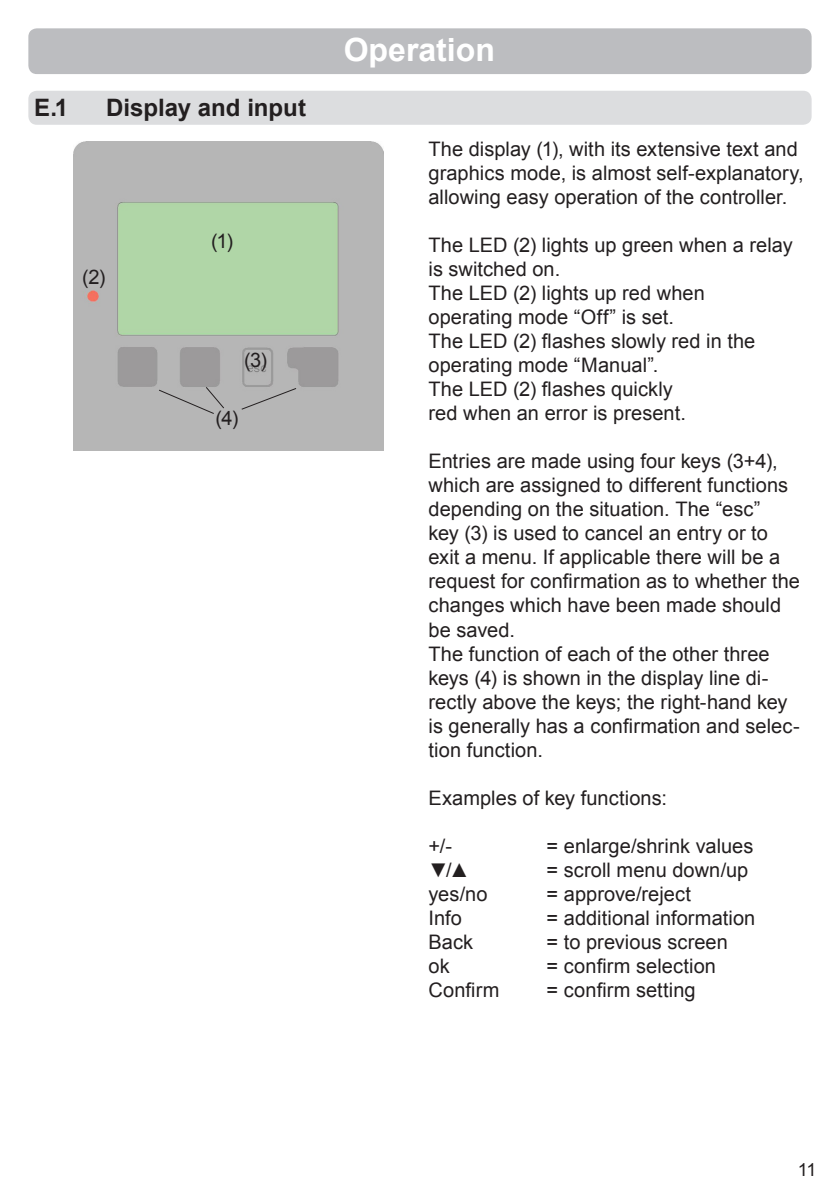
<style>
.page{position:relative;width:840px;height:1191px;background:#fff}
.page>*{position:absolute;margin:0;border:0;box-sizing:border-box;transform-origin:0 0}
.t1{font:700 32px "Arial";color:#fff}
.t2{font:700 24px "Arial";color:#231f20}
.t3{font:20px/24px "Arial";letter-spacing:.005em;color:#231f20}
.t4{font:18px "Arial";color:#231f20}
</style>
<div class="page">
<img style="left:74px;top:142px;width:309px;height:309px">
<svg style="left:158px;top:386px;width:67px;height:29px;background:#aeaeae"></svg>
<svg style="left:240px;top:387px;width:57px;height:23px"></svg>
<div style="left:28px;top:28px;width:783px;height:46px;background:#bcbdc0;border-radius:9px"></div>
<div style="left:28px;top:91px;width:783px;height:34px;background:#dcdddf;border-radius:9px"></div>
<p class="t2" style="left:34px;top:92px;width:36px">E.1</p>
<p class="t2" style="left:106px;top:92px;width:201px">Display and input</p>
<p class="t3" style="left:82px;top:265px;width:25px">(2)</p>
<p class="t3" style="left:211px;top:229px;width:23px">(1)</p>
<p class="t3" style="left:244px;top:348px;width:25px">(3)</p>
<p class="t3" style="left:215px;top:406px;width:24px">(4)</p>
<h1 class="t1" style="left:343px;top:28px;width:153px">Operation</h1>
<p class="t3" style="left:428px;top:137px;width:376px">The display (1), with its extensive text and graphics mode, is almost self-explanatory, allowing easy operation of the controller.</p>
<p class="t3" style="left:428px;top:233px;width:365px">The LED (2) lights up green when a relay is switched on.<br>The LED (2) lights up red when operating mode “Off” is set.<br>The LED (2) flashes slowly red in the operating mode “Manual”.<br>The LED (2) flashes quickly<br>red when an error is present.</p>
<p class="t3" style="left:428px;top:449px;width:373px">Entries are made using four keys (3+4), which are assigned to different functions depending on the situation. The “esc”<br>key (3) is used to cancel an entry or to exit a menu. If applicable there will be a request for confirmation as to whether the changes which have been made should be saved.<br>The function of each of the other three keys (4) is shown in the display line di&shy;rectly above the keys; the right-hand key is generally has a confirmation and selec&shy;tion function.</p>
<p class="t3" style="left:428px;top:785px;width:240px">Examples of key functions:</p>
<p class="t3" style="left:428px;top:833px;width:25px">+/-</p>
<p class="t3" style="left:546px;top:833px;width:208px">= enlarge/shrink values</p>
<p class="t3" style="left:428px;top:857px;width:42px">▼/▲</p>
<p class="t3" style="left:546px;top:857px;width:203px">= scroll menu down/up</p>
<p class="t3" style="left:428px;top:881px;width:60px">yes/no</p>
<p class="t3" style="left:546px;top:881px;width:146px">= approve/reject</p>
<p class="t3" style="left:428px;top:905px;width:35px">Info</p>
<p class="t3" style="left:546px;top:905px;width:210px">= additional information</p>
<p class="t3" style="left:428px;top:929px;width:46px">Back</p>
<p class="t3" style="left:546px;top:929px;width:183px">= to previous screen</p>
<p class="t3" style="left:428px;top:953px;width:23px">ok</p>
<p class="t3" style="left:546px;top:953px;width:171px">= confirm selection</p>
<p class="t3" style="left:428px;top:977px;width:72px">Confirm</p>
<p class="t3" style="left:546px;top:977px;width:150px">= confirm setting</p>
<p class="t4" style="left:797px;top:1157px;width:20px">11</p>
</div>
